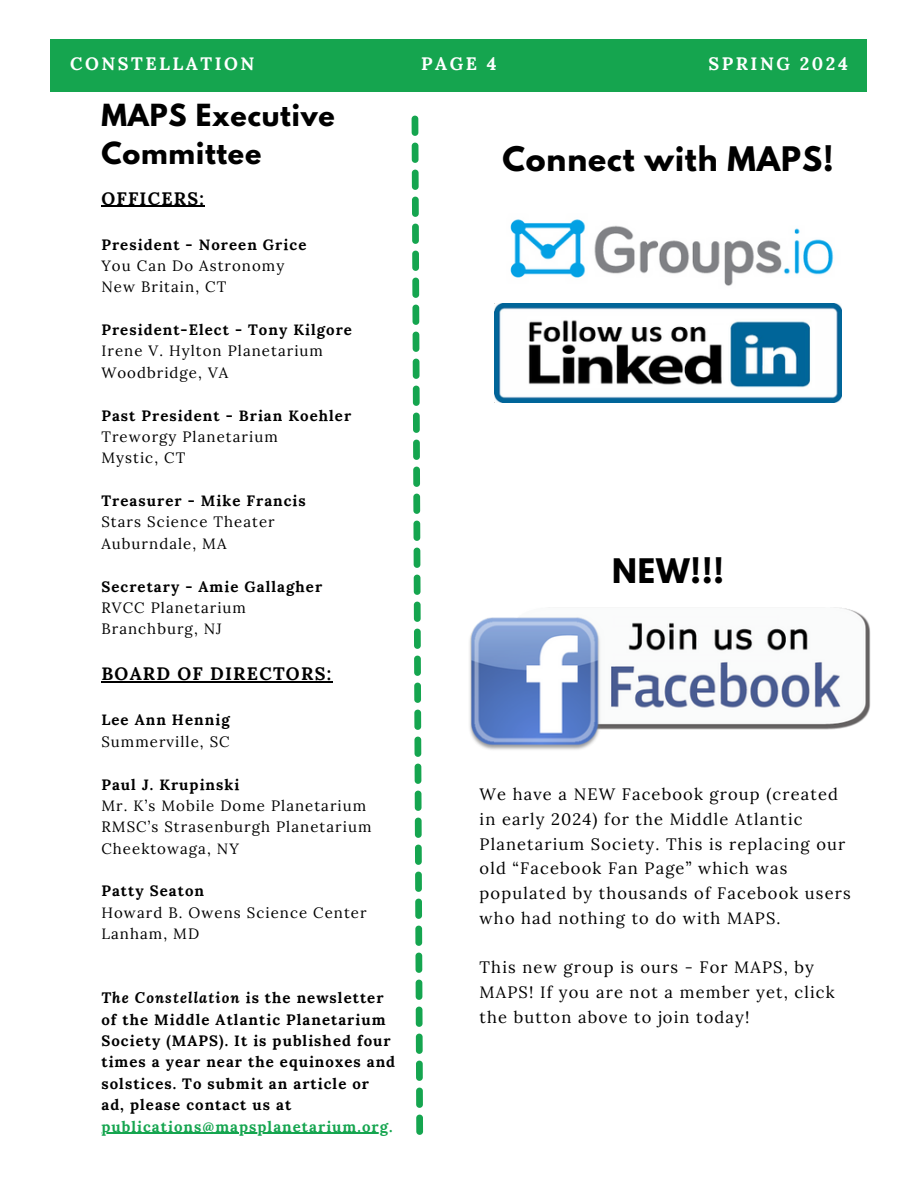
<style>
.page{position:relative;width:918px;height:1188px;background:#fff}
.page>*{position:absolute;margin:0;border:0;box-sizing:border-box;transform-origin:0 0}
.t1{font:700 30px "League Spartan";letter-spacing:.03em;color:#000}
.t2{font:700 27px/37.2px "League Spartan";letter-spacing:.03em;color:#000}
.t3{font:700 18px "Lora";letter-spacing:.14em;color:#fff}
.t4{font:700 18px "Lora";letter-spacing:.07em;color:#000}
.t5{font:16.5px/24.8px "Lora";letter-spacing:.07em;color:#000}
.t6{font:700 15px/21.3px "Lora";letter-spacing:.07em;color:#000}
.t7{font:15px/21.3px "Lora";letter-spacing:.07em;color:#000}
.t8{font:700 15px "Lora";letter-spacing:.07em;color:#15a54f}
.s1{font-style:italic}
</style>
<div class="page">
<svg style="left:412px;top:116px;width:11px;height:1019px"></svg>
<img style="left:510px;top:219px;width:324px;height:67px">
<img style="left:495px;top:303px;width:346px;height:99px">
<div style="left:50px;top:40px;width:816px;height:51px;background:#15a54f"></div>
<img style="left:469px;top:608px;width:402px;height:142px">
<hr style="left:101px;top:206px;width:104px;height:1px;background:#000">
<hr style="left:101px;top:682px;width:231px;height:1px;background:#000">
<hr style="left:101px;top:1133px;width:288px;height:1px;background:#15a54f">
<p class="t3" style="left:70px;top:52px;width:186px">CONSTELLATION</p>
<p class="t3" style="left:421px;top:52px;width:77px">PAGE 4</p>
<p class="t3" style="left:708px;top:52px;width:141px">SPRING 2024</p>
<h2 class="t2" style="left:101px;top:100px;width:235px">MAPS Executive<br>Committee</h2>
<p class="t4" style="left:101px;top:186px;width:104px">OFFICERS:</p>
<p class="t6" style="left:101px;top:233px;width:206px">President - Noreen Grice</p>
<p class="t7" style="left:101px;top:255px;width:184px">You Can Do Astronomy<br>New Britain, CT</p>
<p class="t6" style="left:101px;top:319px;width:252px">President-Elect - Tony Kilgore</p>
<p class="t7" style="left:101px;top:340px;width:223px">Irene V. Hylton Planetarium<br>Woodbridge, VA</p>
<p class="t6" style="left:101px;top:404px;width:251px">Past President - Brian Koehler</p>
<p class="t7" style="left:101px;top:426px;width:178px">Treworgy Planetarium<br>Mystic, CT</p>
<p class="t6" style="left:101px;top:490px;width:206px">Treasurer - Mike Francis</p>
<p class="t7" style="left:101px;top:511px;width:175px">Stars Science Theater<br>Auburndale, MA</p>
<p class="t6" style="left:101px;top:575px;width:222px">Secretary - Amie Gallagher</p>
<p class="t7" style="left:101px;top:597px;width:146px">RVCC Planetarium<br>Branchburg, NJ</p>
<p class="t4" style="left:101px;top:662px;width:231px">BOARD OF DIRECTORS:</p>
<p class="t6" style="left:101px;top:709px;width:130px">Lee Ann Hennig</p>
<p class="t7" style="left:101px;top:731px;width:130px">Summerville, SC</p>
<p class="t6" style="left:101px;top:773px;width:139px">Paul J. Krupinski</p>
<p class="t7" style="left:101px;top:795px;width:271px">Mr. K’s Mobile Dome Planetarium<br>RMSC’s Strasenburgh Planetarium<br>Cheektowaga, NY</p>
<p class="t6" style="left:101px;top:880px;width:104px">Patty Seaton</p>
<p class="t7" style="left:101px;top:902px;width:267px">Howard B. Owens Science Center<br>Lanham, MD</p>
<p class="t6" style="left:101px;top:987px;width:295px"><span class="s1">The Constellation</span> is the newsletter of the Middle Atlantic Planetarium Society (MAPS). It is published four times a year near the equinoxes and solstices. To submit an article or ad, please contact us at</p>
<p class="t8" style="left:101px;top:1116px;width:293px">publications@mapsplanetarium.org.</p>
<h1 class="t1" style="left:502px;top:144px;width:333px">Connect with MAPS!</h1>
<h1 class="t1" style="left:612px;top:556px;width:113px">NEW!!!</h1>
<p class="t5" style="left:480px;top:782px;width:373px">We have a NEW Facebook group (created in early 2024) for the Middle Atlantic Planetarium Society. This is replacing our old “Facebook Fan Page” which was populated by thousands of Facebook users who had nothing to do with MAPS.</p>
<p class="t5" style="left:480px;top:955px;width:357px">This new group is ours - For MAPS, by<br>MAPS! If you are not a member yet, click the button above to join today!</p>
</div>
